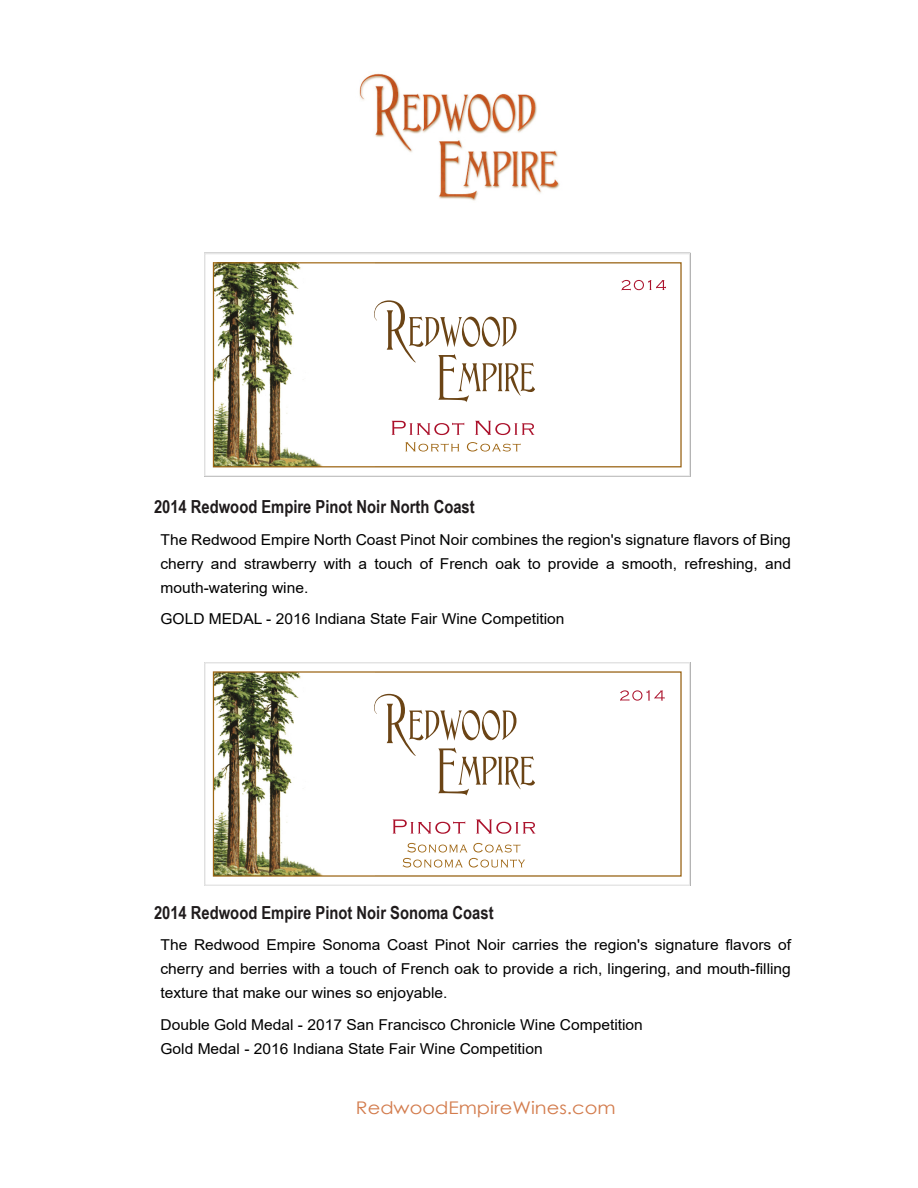
<style>
.page{position:relative;width:918px;height:1188px;background:#fff}
.page>*{position:absolute;margin:0;border:0;box-sizing:border-box;transform-origin:0 0}
.t1{font:700 18px "Arial Narrow";color:#1f1b1c}
.t2{font:17.4px "Century Gothic";color:#d37c4d;scale:1.11 1}
.t3{font:15px/24px "Arial";color:#000;text-align:justify;scale:1.04 1}
</style>
<div class="page">
<img style="left:359px;top:73px;width:201px;height:128px">
<svg style="left:204px;top:662px;width:487px;height:224px"></svg>
<img style="left:215px;top:673px;width:160px;height:202px">
<div style="left:213px;top:671px;width:469px;height:206px;border:1px solid #9e6512"></div>
<svg style="left:620px;top:690px;width:45px;height:11px"></svg>
<svg style="left:374px;top:694px;width:161px;height:102px"></svg>
<svg style="left:407px;top:843px;width:113px;height:9px"></svg>
<svg style="left:403px;top:858px;width:60px;height:9px"></svg>
<svg style="left:469px;top:858px;width:56px;height:9px"></svg>
<svg style="left:393px;top:819px;width:72px;height:15px"></svg>
<svg style="left:476px;top:819px;width:59px;height:15px"></svg>
<svg style="left:204px;top:252px;width:487px;height:225px"></svg>
<img style="left:215px;top:264px;width:160px;height:201px">
<div style="left:213px;top:262px;width:469px;height:205px;border:1px solid #9e6512"></div>
<svg style="left:392px;top:421px;width:72px;height:14px"></svg>
<svg style="left:475px;top:421px;width:59px;height:14px"></svg>
<svg style="left:405px;top:442px;width:54px;height:10px"></svg>
<svg style="left:467px;top:442px;width:54px;height:10px"></svg>
<svg style="left:621px;top:280px;width:45px;height:10px"></svg>
<svg style="left:374px;top:300px;width:161px;height:102px"></svg>
<p class="t1" style="left:154px;top:493px;width:322px">2014 Redwood Empire Pinot Noir North Coast</p>
<p class="t3" style="left:161px;top:527px;width:608px">The Redwood Empire North Coast Pinot Noir combines the region's signature flavors of Bing cherry and strawberry with a touch of French oak to provide a smooth, refreshing, and mouth-watering wine.</p>
<p class="t3" style="left:161px;top:607px;width:390px">GOLD MEDAL - 2016 Indiana State Fair Wine Competition</p>
<p class="t1" style="left:154px;top:899px;width:341px">2014 Redwood Empire Pinot Noir Sonoma Coast</p>
<p class="t3" style="left:161px;top:933px;width:608px">The Redwood Empire Sonoma Coast Pinot Noir carries the region's signature flavors of cherry and berries with a touch of French oak to provide a rich, lingering, and mouth-filling texture that make our wines so enjoyable.</p>
<p class="t3" style="left:161px;top:1012px;width:465px">Double Gold Medal - 2017 San Francisco Chronicle Wine Competition<br>Gold Medal - 2016 Indiana State Fair Wine Competition</p>
<p class="t2" style="left:356px;top:1095px;width:235px">RedwoodEmpireWines.com</p>
</div>
